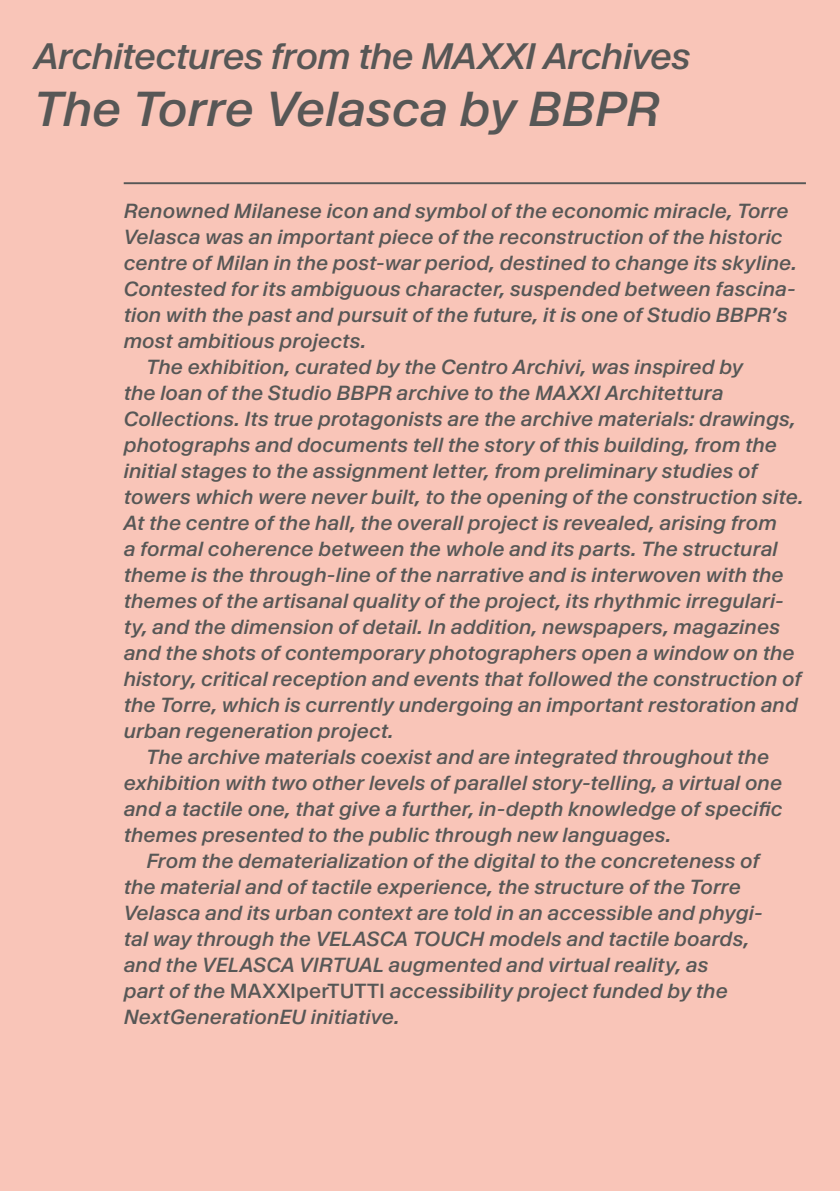
<style>
.page{position:relative;width:840px;height:1191px;background:#fff}
.page>*{position:absolute;margin:0;border:0;box-sizing:border-box;transform-origin:0 0}
.t1{font:48px "KMR Waldenburg Halbfett Kursiv";color:#575756}
.t2{font:36px "KMR Waldenburg Halbfett Kursiv";letter-spacing:-.02em;color:#575756}
.t3{font:20px "KMR Waldenburg Halbfett Kursiv";letter-spacing:.01em;color:#575756}
.s1{font-family:"KMR Waldenburg Halbfett"}
</style>
<div class="page">
<div style="left:0;top:0;width:839px;height:1191px;background:#f9c5b8"></div>
<hr style="left:124px;top:182px;width:681px;height:2px;background:#575756">
<h2 class="t2" style="left:34px;top:32px;width:657px">Architectures from the MAXXI Archives</h2>
<h1 class="t1" style="left:34px;top:77px;width:627px">The Torre Velasca by BBPR</h1>
<p class="t3" style="left:124px;top:197px;width:666px">Renowned Milanese icon and symbol of the economic miracle, Torre</p>
<p class="t3" style="left:124px;top:223px;width:660px">Velasca was an important piece of the reconstruction of the historic</p>
<p class="t3" style="left:124px;top:249px;width:674px">centre of Milan in the post-war period, destined to change its skyline.</p>
<p class="t3" style="left:124px;top:275px;width:673px">Contested for its ambiguous character, suspended between fascina-</p>
<p class="t3" style="left:124px;top:301px;width:664px">tion with the past and pursuit of the future, it is one of Studio BBPR’s</p>
<p class="t3" style="left:124px;top:327px;width:244px">most ambitious projects.</p>
<p class="t3" style="left:146px;top:353px;width:598px">The exhibition, curated by the Centro Archivi, was inspired by</p>
<p class="t3" style="left:124px;top:379px;width:601px">the loan of the Studio BBPR archive to the MAXXI Architettura</p>
<p class="t3" style="left:124px;top:405px;width:673px">Collections. Its true protagonists are the archive materials: drawings,</p>
<p class="t3" style="left:124px;top:431px;width:654px">photographs and documents tell the story of this building, from the</p>
<p class="t3" style="left:124px;top:457px;width:635px">initial stages to the assignment letter, from preliminary studies of</p>
<p class="t3" style="left:124px;top:483px;width:681px">towers which were never built, to the opening of the construction site.</p>
<p class="t3" style="left:124px;top:509px;width:654px">At the centre of the hall, the overall project is revealed, arising from</p>
<p class="t3" style="left:124px;top:535px;width:655px">a formal coherence between the whole and its parts. The structural</p>
<p class="t3" style="left:124px;top:561px;width:661px">theme is the through-line of the narrative and is interwoven with the</p>
<p class="t3" style="left:124px;top:587px;width:661px">themes of the artisanal quality of the project, its rhythmic irregulari-</p>
<p class="t3" style="left:124px;top:613px;width:657px">ty, and the dimension of detail. In addition, newspapers, magazines</p>
<p class="t3" style="left:124px;top:639px;width:672px">and the shots of contemporary photographers open a window on the</p>
<p class="t3" style="left:124px;top:665px;width:679px">history, critical reception and events that followed the construction of</p>
<p class="t3" style="left:124px;top:691px;width:675px">the Torre, which is currently undergoing an important restoration and</p>
<p class="t3" style="left:124px;top:717px;width:271px">urban regeneration project.</p>
<p class="t3" style="left:146px;top:743px;width:624px">The archive materials coexist and are integrated throughout the</p>
<p class="t3" style="left:124px;top:769px;width:659px">exhibition with two other levels of parallel story-telling, a virtual one</p>
<p class="t3" style="left:124px;top:795px;width:659px">and a tactile one, that give a further, in-depth knowledge of specific</p>
<p class="t3" style="left:124px;top:821px;width:548px">themes presented to the public through new languages.</p>
<p class="t3" style="left:146px;top:847px;width:614px">From the dematerialization of the digital to the concreteness of</p>
<p class="t3" style="left:124px;top:873px;width:618px">the material and of tactile experience, the structure of the Torre</p>
<p class="t3" style="left:124px;top:899px;width:640px">Velasca and its urban context are told in an accessible and phygi-</p>
<p class="t3" style="left:124px;top:925px;width:626px">tal way through the VELASCA TOUCH models and tactile boards,</p>
<p class="t3" style="left:124px;top:951px;width:586px">and the VELASCA VIRTUAL augmented and virtual reality, as</p>
<p class="t3" style="left:124px;top:977px;width:605px">part of the <span class="s1">MAXXIperTUTTI</span> accessibility project funded by the</p>
<p class="t3" style="left:124px;top:1003px;width:277px">NextGenerationEU initiative.</p>
</div>
